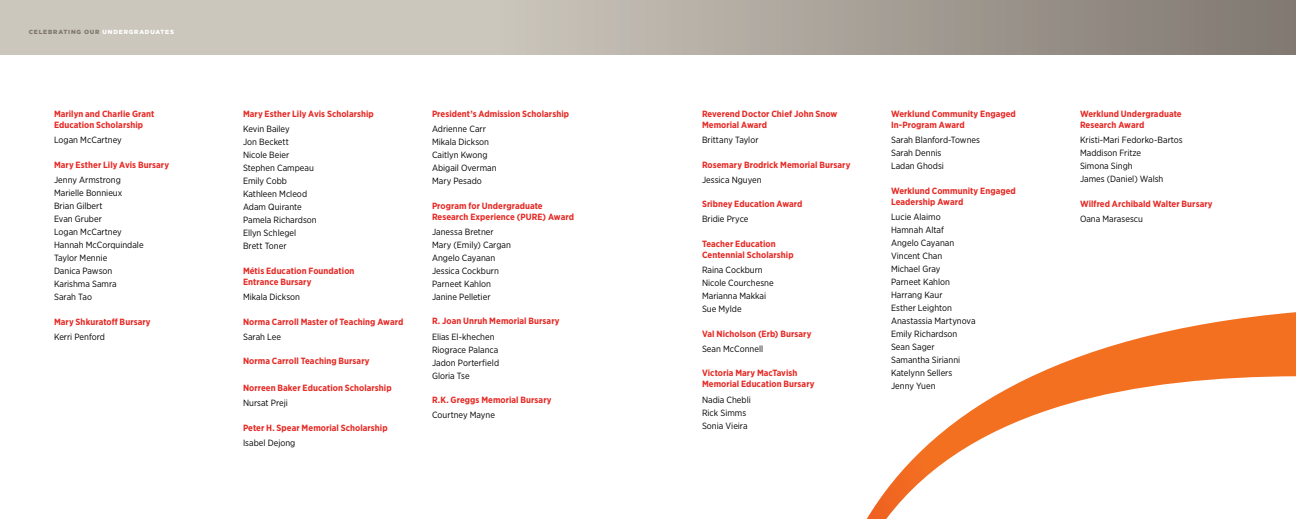
<style>
.page{position:relative;width:1296px;height:519px;background:#fff}
.page>*{position:absolute;margin:0;border:0;box-sizing:border-box;transform-origin:0 0}
.t1{font:9px/13px "Gotham Narrow";color:#000}
.t2{font:700 9px/11px "Gotham Narrow";letter-spacing:.005em;color:#e52823}
.t3{font:900 6px "Gotham";letter-spacing:.135em;color:#7f776f}
.s1{color:#fff}
</style>
<div class="page">
<svg style="left:0;top:0;width:1296px;height:54px;background:#b3ada4"></svg>
<svg style="left:867px;top:312px;width:429px;height:206px"></svg>
<p class="t3" style="left:29px;top:27px;width:147px">CELEBRATING OUR <span class="s1">UNDERGRADUATES</span></p>
<p class="t2" style="left:54px;top:108px;width:102px">Marilyn and Charlie Grant<br>Education Scholarship</p>
<p class="t1" style="left:54px;top:133px;width:69px">Logan McCartney</p>
<p class="t2" style="left:54px;top:159px;width:117px">Mary Esther Lily Avis Bursary</p>
<p class="t1" style="left:54px;top:173px;width:91px">Jenny Armstrong<br>Marielle Bonnieux<br>Brian Gilbert<br>Evan Gruber<br>Logan McCartney<br>Hannah McCorquindale<br>Taylor Mennie<br>Danica Pawson<br>Karishma Samra<br>Sarah Tao</p>
<p class="t2" style="left:54px;top:315px;width:98px">Mary Shkuratoff Bursary</p>
<p class="t1" style="left:54px;top:330px;width:53px">Kerri Penford</p>
<p class="t2" style="left:243px;top:108px;width:132px">Mary Esther Lily Avis Scholarship</p>
<p class="t1" style="left:243px;top:122px;width:75px">Kevin Bailey<br>Jon Beckett<br>Nicole Beier<br>Stephen Campeau<br>Emily Cobb<br>Kathleen Mcleod<br>Adam Quirante<br>Pamela Richardson<br>Ellyn Schlegel<br>Brett Toner</p>
<p class="t2" style="left:243px;top:265px;width:113px">Métis Education Foundation<br>Entrance Bursary</p>
<p class="t1" style="left:243px;top:290px;width:59px">Mikala Dickson</p>
<p class="t2" style="left:243px;top:315px;width:162px">Norma Carroll Master of Teaching Award</p>
<p class="t1" style="left:243px;top:329px;width:40px">Sarah Lee</p>
<p class="t2" style="left:243px;top:355px;width:128px">Norma Carroll Teaching Bursary</p>
<p class="t2" style="left:243px;top:382px;width:150px">Norreen Baker Education Scholarship</p>
<p class="t1" style="left:243px;top:396px;width:46px">Nursat Preji</p>
<p class="t2" style="left:243px;top:421px;width:146px">Peter H. Spear Memorial Scholarship</p>
<p class="t1" style="left:243px;top:435px;width:54px">Isabel Dejong</p>
<p class="t2" style="left:432px;top:108px;width:139px">President’s Admission Scholarship</p>
<p class="t1" style="left:432px;top:122px;width:66px">Adrienne Carr<br>Mikala Dickson<br>Caitlyn Kwong<br>Abigail Overman<br>Mary Pesado</p>
<p class="t2" style="left:432px;top:200px;width:144px">Program for Undergraduate<br>Research Experience (PURE) Award</p>
<p class="t1" style="left:432px;top:225px;width:80px">Janessa Bretner<br>Mary (Emily) Cargan<br>Angelo Cayanan<br>Jessica Cockburn<br>Parneet Kahlon<br>Janine Pelletier</p>
<p class="t2" style="left:432px;top:315px;width:129px">R. Joan Unruh Memorial Bursary</p>
<p class="t1" style="left:432px;top:329px;width:69px">Elias El-khechen<br>Riograce Palanca<br>Jadon Porterfield<br>Gloria Tse</p>
<p class="t2" style="left:432px;top:394px;width:121px">R.K. Greggs Memorial Bursary</p>
<p class="t1" style="left:432px;top:408px;width:64px">Courtney Mayne</p>
<p class="t2" style="left:702px;top:108px;width:137px">Reverend Doctor Chief John Snow<br>Memorial Award</p>
<p class="t1" style="left:702px;top:133px;width:58px">Brittany Taylor</p>
<p class="t2" style="left:702px;top:159px;width:150px">Rosemary Brodrick Memorial Bursary</p>
<p class="t1" style="left:702px;top:173px;width:61px">Jessica Nguyen</p>
<p class="t2" style="left:702px;top:198px;width:102px">Sribney Education Award</p>
<p class="t1" style="left:702px;top:212px;width:48px">Bridie Pryce</p>
<p class="t2" style="left:702px;top:238px;width:93px">Teacher Education<br>Centennial Scholarship</p>
<p class="t1" style="left:702px;top:263px;width:73px">Raina Cockburn<br>Nicole Courchesne<br>Marianna Makkai<br>Sue Mylde</p>
<p class="t2" style="left:702px;top:328px;width:111px">Val Nicholson (Erb) Bursary</p>
<p class="t1" style="left:702px;top:342px;width:63px">Sean McConnell</p>
<p class="t2" style="left:702px;top:367px;width:114px">Victoria Mary MacTavish<br>Memorial Education Bursary</p>
<p class="t1" style="left:702px;top:392px;width:50px">Nadia Chebli<br>Rick Simms<br>Sonia Vieira</p>
<p class="t2" style="left:891px;top:108px;width:126px">Werklund Community Engaged<br>In-Program Award</p>
<p class="t1" style="left:891px;top:133px;width:91px">Sarah Blanford-Townes<br>Sarah Dennis<br>Ladan Ghodsi</p>
<p class="t2" style="left:891px;top:185px;width:126px">Werklund Community Engaged<br>Leadership Award</p>
<p class="t1" style="left:891px;top:210px;width:86px">Lucie Alaimo<br>Hamnah Altaf<br>Angelo Cayanan<br>Vincent Chan<br>Michael Gray<br>Parneet Kahlon<br>Harrang Kaur<br>Esther Leighton<br>Anastassia Martynova<br>Emily Richardson<br>Sean Sager<br>Samantha Sirianni<br>Katelynn Sellers<br>Jenny Yuen</p>
<p class="t2" style="left:1080px;top:108px;width:103px">Werklund Undergraduate<br>Research Award</p>
<p class="t1" style="left:1080px;top:133px;width:104px">Kristi-Mari Fedorko-Bartos<br>Maddison Fritze<br>Simona Singh<br>James (Daniel) Walsh</p>
<p class="t2" style="left:1080px;top:198px;width:134px">Wilfred Archibald Walter Bursary</p>
<p class="t1" style="left:1080px;top:212px;width:64px">Oana Marasescu</p>
</div>
